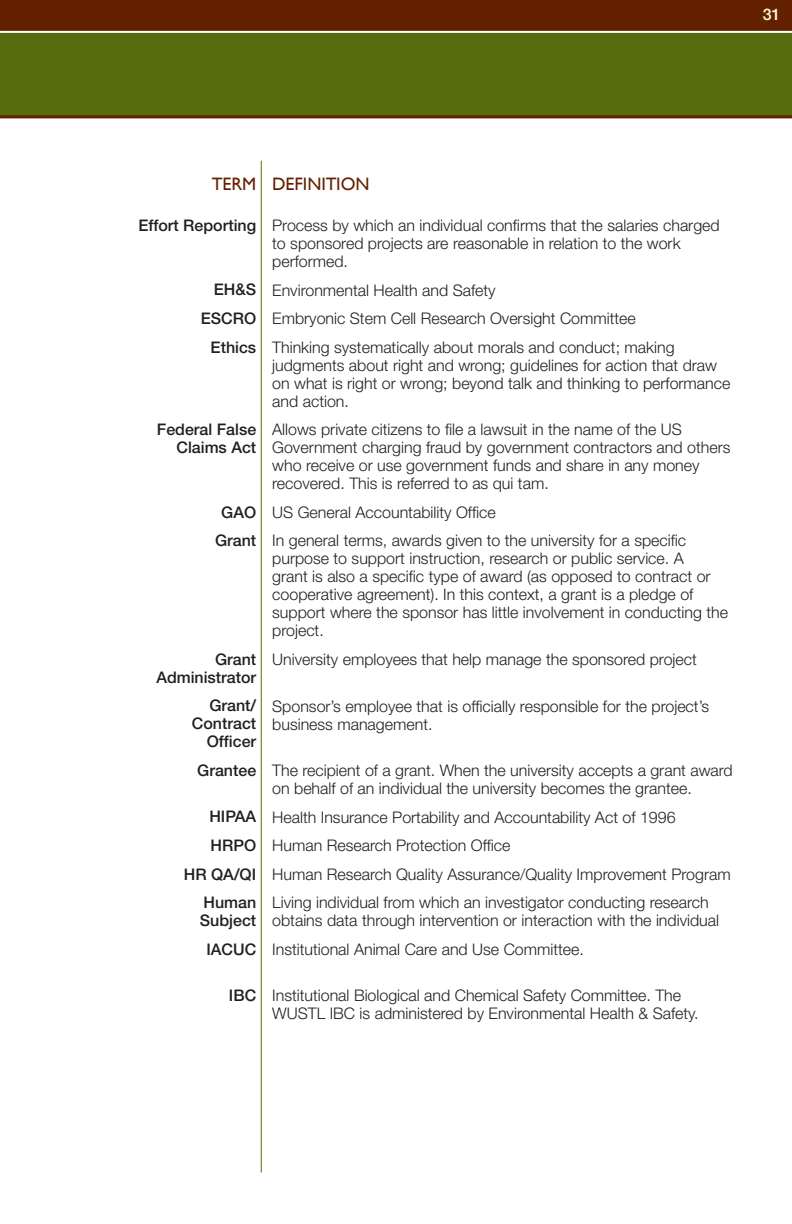
<style>
.page{position:relative;width:792px;height:1224px;background:#fff}
.page>*{position:absolute;margin:0;border:0;box-sizing:border-box;transform-origin:0 0}
.Red_Info_Body_Headli{font:18px "Gill Sans";letter-spacing:-.005em;color:#642100}
.Definition{font:300 16px/18px "Helvetica Neue";color:#231f20}
.Item_Name__left{font:500 16px "Helvetica Neue";color:#231f20}
.Contact_Bold{font:500 16px "Helvetica Neue";color:#fef8dd}
</style>
<div class="page">
<div style="left:0;top:0;width:792px;height:72px;background:#642100"></div>
<div style="left:0;top:32px;width:792px;height:85px;background:#556b0e"></div>
<hr style="left:0;top:31px;width:792px;height:2px;background:#fff">
<hr style="left:0;top:115px;width:792px;height:3px;background:#642100">
<hr style="left:261px;top:161px;width:1px;height:1011px;background:#556b0e">
<p class="Contact_Bold" style="left:763px;top:5px;width:19px">31</p>
<p class="Red_Info_Body_Headli" style="left:212px;top:173px;width:46px">TERM</p>
<p class="Red_Info_Body_Headli" style="left:272px;top:173px;width:99px">DEFINITION</p>
<p class="Item_Name__left" style="left:139px;top:216px;width:119px">Effort Reporting</p>
<p class="Definition" style="left:272px;top:216px;width:449px">Process by which an individual confirms that the salaries charged to sponsored projects are reasonable in relation to the work performed.</p>
<p class="Item_Name__left" style="left:214px;top:280px;width:44px">EH&amp;S</p>
<p class="Definition" style="left:272px;top:281px;width:225px">Environmental Health and Safety</p>
<p class="Item_Name__left" style="left:201px;top:309px;width:57px">ESCRO</p>
<p class="Definition" style="left:272px;top:309px;width:365px">Embryonic Stem Cell Research Oversight Committee</p>
<p class="Item_Name__left" style="left:211px;top:337px;width:47px">Ethics</p>
<p class="Definition" style="left:272px;top:338px;width:460px">Thinking systematically about morals and conduct; making judgments about right and wrong; guidelines for action that draw on what is right or wrong; beyond talk and thinking to performance and action.</p>
<p class="Item_Name__left" style="left:157px;top:420px;width:101px">Federal False</p>
<p class="Item_Name__left" style="left:177px;top:438px;width:81px">Claims Act</p>
<p class="Definition" style="left:272px;top:420px;width:460px">Allows private citizens to file a lawsuit in the name of the US Government charging fraud by government contractors and others who receive or use government funds and share in any money recovered. This is referred to as qui tam.</p>
<p class="Item_Name__left" style="left:221px;top:503px;width:36px">GAO</p>
<p class="Definition" style="left:272px;top:503px;width:225px">US General Accountability Office</p>
<p class="Item_Name__left" style="left:215px;top:531px;width:43px">Grant</p>
<p class="Definition" style="left:272px;top:531px;width:457px">In general terms, awards given to the university for a specific purpose to support instruction, research or public service. A<br>grant is also a specific type of award (as opposed to contract or cooperative agreement). In this context, a grant is a pledge of support where the sponsor has little involvement in conducting the project.</p>
<p class="Item_Name__left" style="left:215px;top:650px;width:43px">Grant</p>
<p class="Item_Name__left" style="left:156px;top:668px;width:101px">Administrator</p>
<p class="Definition" style="left:272px;top:650px;width:426px">University employees that help manage the sponsored project</p>
<p class="Item_Name__left" style="left:209px;top:696px;width:48px">Grant/</p>
<p class="Item_Name__left" style="left:192px;top:714px;width:66px">Contract</p>
<p class="Item_Name__left" style="left:207px;top:732px;width:51px">Officer</p>
<p class="Definition" style="left:272px;top:697px;width:438px">Sponsor’s employee that is officially responsible for the project’s business management.</p>
<p class="Item_Name__left" style="left:197px;top:761px;width:60px">Grantee</p>
<p class="Definition" style="left:272px;top:761px;width:462px">The recipient of a grant. When the university accepts a grant award on behalf of an individual the university becomes the grantee.</p>
<p class="Item_Name__left" style="left:209px;top:807px;width:48px">HIPAA</p>
<p class="Definition" style="left:272px;top:808px;width:405px">Health Insurance Portability and Accountability Act of 1996</p>
<p class="Item_Name__left" style="left:211px;top:836px;width:47px">HRPO</p>
<p class="Definition" style="left:272px;top:836px;width:240px">Human Research Protection Office</p>
<p class="Item_Name__left" style="left:184px;top:864px;width:74px">HR QA/QI</p>
<p class="Definition" style="left:272px;top:865px;width:460px">Human Research Quality Assurance/Quality Improvement Program</p>
<p class="Item_Name__left" style="left:204px;top:893px;width:54px">Human</p>
<p class="Item_Name__left" style="left:200px;top:911px;width:58px">Subject</p>
<p class="Definition" style="left:272px;top:893px;width:448px">Living individual from which an investigator conducting research obtains data through intervention or interaction with the individual</p>
<p class="Item_Name__left" style="left:206px;top:940px;width:51px">IACUC</p>
<p class="Definition" style="left:272px;top:940px;width:313px">Institutional Animal Care and Use Committee.</p>
<p class="Item_Name__left" style="left:229px;top:986px;width:29px">IBC</p>
<p class="Definition" style="left:272px;top:986px;width:428px">Institutional Biological and Chemical Safety Committee. The<br>WUSTL IBC is administered by Environmental Health &amp; Safety.</p>
</div>
